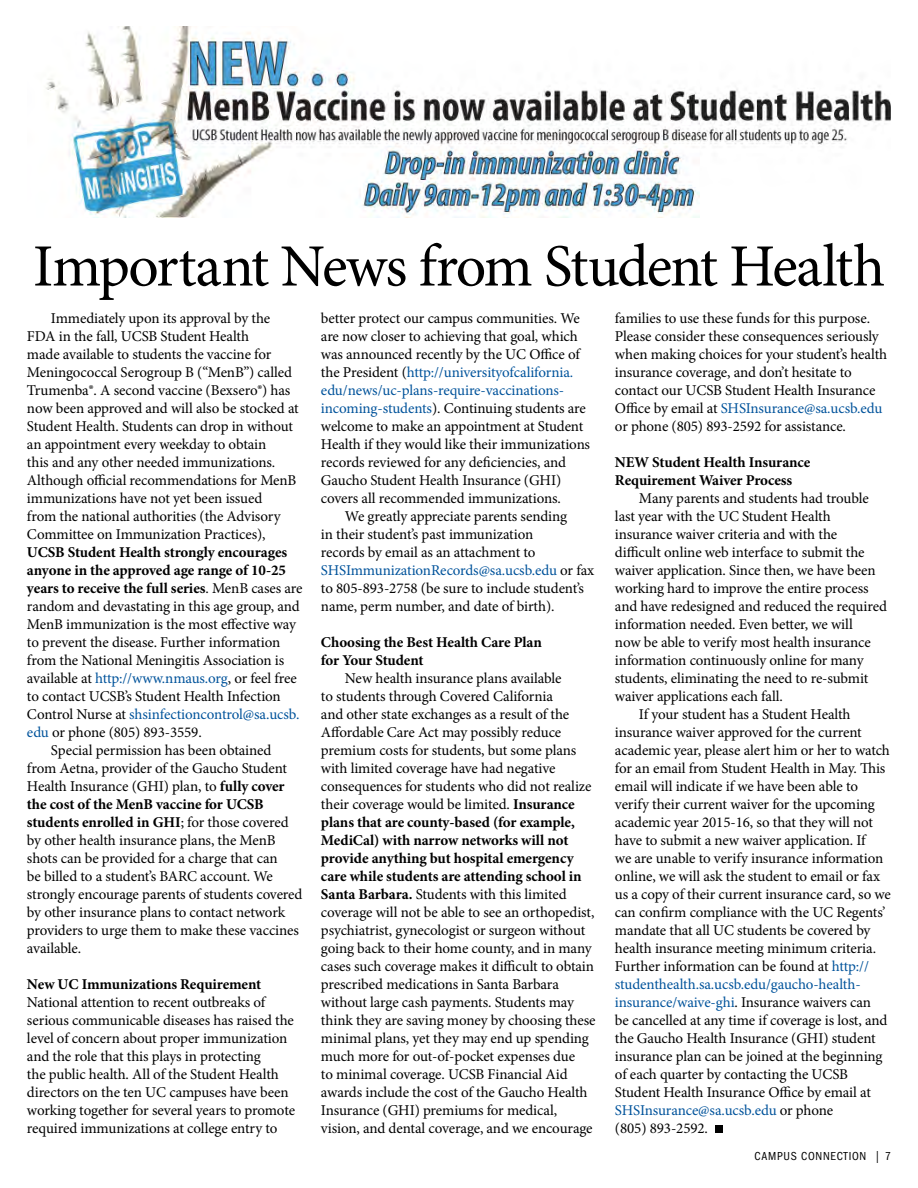
<style>
.page{position:relative;width:918px;height:1188px;background:#fff}
.page>*{position:absolute;margin:0;border:0;box-sizing:border-box;transform-origin:0 0}
.t1{font:60px "Minion Pro";letter-spacing:-.035em;color:#000}
.t2{font:15px/18px "Minion Pro";letter-spacing:-.005em;color:#000}
.t3{font:700 15px/18px "Minion Pro";letter-spacing:-.005em;color:#000}
.t4{font:15px "Minion Pro";letter-spacing:-.005em;color:#00539b}
.t5{font:condensed 12px "ITC Franklin Gothic Std";letter-spacing:.06em;color:#000}
.s1{font-weight:400}
.s2{color:#00539b}
.s3{color:#000}
.s4{font-weight:700}
</style>
<div class="page">
<div style="left:715px;top:1125px;width:8px;height:8px;background:#000"></div>
<img style="left:46px;top:27px;width:845px;height:190px">
<h1 class="t1" style="left:33px;top:226px;width:854px">Important News from Student Health</h1>
<p class="t2" style="left:27px;top:310px;width:273px;text-indent:24px">Immediately upon its approval by the FDA in the fall, UCSB Student Health<br>made available to students the vaccine for Meningococcal Serogroup B (“MenB”) called Trumenba®. A second vaccine (Bexsero®) has now been approved and will also be stocked at Student Health. Students can drop in without an appointment every weekday to obtain<br>this and any other needed immunizations.<br>Although official recommendations for MenB immunizations have not yet been issued<br>from the national authorities (the Advisory Committee on Immunization Practices),</p>
<p class="t3" style="left:27px;top:543px;width:262px">UCSB Student Health strongly encourages</p>
<p class="t3" style="left:27px;top:561px;width:260px">anyone in the approved age range of 10-25</p>
<p class="t3" style="left:27px;top:579px;width:277px">years to receive the full series<span class="s1">. MenB cases are</span></p>
<p class="t2" style="left:27px;top:598px;width:274px">random and devastating in this age group, and</p>
<p class="t2" style="left:27px;top:616px;width:271px">MenB immunization is the most effective way</p>
<p class="t2" style="left:27px;top:634px;width:255px">to prevent the disease. Further information</p>
<p class="t2" style="left:27px;top:652px;width:259px">from the National Meningitis Association is</p>
<p class="t2" style="left:27px;top:670px;width:271px">available at <span class="s2">http://www.nmaus.org</span>, or feel free</p>
<p class="t2" style="left:27px;top:688px;width:255px">to contact UCSB’s Student Health Infection</p>
<p class="t4" style="left:27px;top:704px;width:274px"><span class="s3">Control Nurse at</span> shsinfectioncontrol@sa.ucsb.</p>
<p class="t2" style="left:27px;top:724px;width:176px"><span class="s2">edu</span> or phone (805) 893-3559.</p>
<p class="t2" style="left:51px;top:742px;width:222px">Special permission has been obtained</p>
<p class="t2" style="left:27px;top:760px;width:262px">from Aetna, provider of the Gaucho Student</p>
<p class="t2" style="left:27px;top:778px;width:259px">Health Insurance (GHI) plan, to <span class="s4">fully cover</span></p>
<p class="t3" style="left:27px;top:795px;width:238px">the cost of the MenB vaccine for UCSB</p>
<p class="t3" style="left:27px;top:813px;width:263px">students enrolled in GHI<span class="s1">; for those covered</span></p>
<p class="t2" style="left:27px;top:832px;width:250px">by other health insurance plans, the MenB</p>
<p class="t2" style="left:27px;top:850px;width:252px">shots can be provided for a charge that can</p>
<p class="t2" style="left:27px;top:868px;width:247px">be billed to a student’s BARC account. We</p>
<p class="t2" style="left:27px;top:886px;width:277px">strongly encourage parents of students covered</p>
<p class="t2" style="left:27px;top:904px;width:260px">by other insurance plans to contact network</p>
<p class="t2" style="left:27px;top:922px;width:274px">providers to urge them to make these vaccines</p>
<p class="t2" style="left:27px;top:940px;width:56px">available.</p>
<p class="t3" style="left:27px;top:975px;width:236px">New UC Immunizations Requirement</p>
<p class="t2" style="left:27px;top:994px;width:270px">National attention to recent outbreaks of serious communicable diseases has raised the level of concern about proper immunization and the role that this plays in protecting<br>the public health. All of the Student Health directors on the ten UC campuses have been working together for several years to promote required immunizations at college entry to</p>
<p class="t2" style="left:321px;top:310px;width:260px">better protect our campus communities. We</p>
<p class="t2" style="left:321px;top:328px;width:258px">are now closer to achieving that goal, which</p>
<p class="t2" style="left:321px;top:346px;width:260px">was announced recently by the UC Office of</p>
<p class="t4" style="left:321px;top:362px;width:254px"><span class="s3">the President (</span>http://universityofcalifornia.</p>
<p class="t4" style="left:321px;top:380px;width:245px">edu/news/uc-plans-require-vaccinations-</p>
<p class="t2" style="left:321px;top:400px;width:266px"><span class="s2">incoming-students</span>). Continuing students are</p>
<p class="t2" style="left:321px;top:418px;width:264px">welcome to make an appointment at Student</p>
<p class="t2" style="left:321px;top:436px;width:271px">Health if they would like their immunizations</p>
<p class="t2" style="left:321px;top:454px;width:247px">records reviewed for any deficiencies, and</p>
<p class="t2" style="left:321px;top:472px;width:242px">Gaucho Student Health Insurance (GHI)</p>
<p class="t2" style="left:321px;top:490px;width:241px">covers all recommended immunizations.</p>
<p class="t2" style="left:345px;top:508px;width:224px">We greatly appreciate parents sending</p>
<p class="t2" style="left:321px;top:526px;width:214px">in their student’s past immunization</p>
<p class="t2" style="left:321px;top:544px;width:216px">records by email as an attachment to</p>
<p class="t4" style="left:321px;top:560px;width:275px">SHSImmunizationRecords@sa.ucsb.edu <span class="s3">or fax</span></p>
<p class="t2" style="left:321px;top:580px;width:265px">to 805-893-2758 (be sure to include student’s</p>
<p class="t2" style="left:321px;top:598px;width:235px">name, perm number, and date of birth).</p>
<p class="t3" style="left:321px;top:633px;width:222px">Choosing the Best Health Care Plan for Your Student</p>
<p class="t2" style="left:321px;top:670px;width:276px;text-indent:24px">New health insurance plans available<br>to students through Covered California<br>and other state exchanges as a result of the Affordable Care Act may possibly reduce premium costs for students, but some plans with limited coverage have had negative consequences for students who did not realize their coverage would be limited. <span class="s4">Insurance plans that are county-based (for example, MediCal) with narrow networks will not provide anything but hospital emergency care while students are attending school in Santa Barbara.</span> Students with this limited coverage will not be able to see an orthopedist, psychiatrist, gynecologist or surgeon without going back to their home county, and in many cases such coverage makes it difficult to obtain prescribed medications in Santa Barbara without large cash payments. Students may think they are saving money by choosing these minimal plans, yet they may end up spending much more for out-of-pocket expenses due<br>to minimal coverage. UCSB Financial Aid awards include the cost of the Gaucho Health Insurance (GHI) premiums for medical, vision, and dental coverage, and we encourage</p>
<p class="t2" style="left:615px;top:310px;width:274px">families to use these funds for this purpose.<br>Please consider these consequences seriously when making choices for your student’s health insurance coverage, and don’t hesitate to contact our UCSB Student Health Insurance Office by email at <span class="s2">SHSInsurance@sa.ucsb.edu </span>or phone (805) 893-2592 for assistance.</p>
<p class="t3" style="left:615px;top:453px;width:197px">NEW Student Health Insurance<br>Requirement Waiver Process</p>
<p class="t2" style="left:639px;top:490px;width:231px">Many parents and students had trouble</p>
<p class="t2" style="left:615px;top:508px;width:217px">last year with the UC Student Health</p>
<p class="t2" style="left:615px;top:526px;width:224px">insurance waiver criteria and with the</p>
<p class="t2" style="left:615px;top:544px;width:251px">difficult online web interface to submit the</p>
<p class="t2" style="left:615px;top:562px;width:262px">waiver application. Since then, we have been</p>
<p class="t2" style="left:615px;top:580px;width:255px">working hard to improve the entire process</p>
<p class="t2" style="left:615px;top:598px;width:273px">and have redesigned and reduced the required</p>
<p class="t2" style="left:615px;top:616px;width:239px">information needed. Even better, we will</p>
<p class="t2" style="left:615px;top:634px;width:257px">now be able to verify most health insurance</p>
<p class="t2" style="left:615px;top:652px;width:250px">information continuously online for many</p>
<p class="t2" style="left:615px;top:670px;width:255px">students, eliminating the need to re-submit</p>
<p class="t2" style="left:615px;top:688px;width:169px">waiver applications each fall.</p>
<p class="t2" style="left:639px;top:706px;width:213px">If your student has a Student Health</p>
<p class="t2" style="left:615px;top:724px;width:248px">insurance waiver approved for the current</p>
<p class="t2" style="left:615px;top:742px;width:277px">academic year, please alert him or her to watch</p>
<p class="t2" style="left:615px;top:760px;width:272px">for an email from Student Health in May. This</p>
<p class="t2" style="left:615px;top:778px;width:245px">email will indicate if we have been able to</p>
<p class="t2" style="left:615px;top:796px;width:261px">verify their current waiver for the upcoming</p>
<p class="t2" style="left:615px;top:814px;width:260px">academic year 2015-16, so that they will not</p>
<p class="t2" style="left:615px;top:832px;width:252px">have to submit a new waiver application. If</p>
<p class="t2" style="left:615px;top:850px;width:270px">we are unable to verify insurance information</p>
<p class="t2" style="left:615px;top:868px;width:267px">online, we will ask the student to email or fax</p>
<p class="t2" style="left:615px;top:886px;width:277px">us a copy of their current insurance card, so we</p>
<p class="t2" style="left:615px;top:904px;width:272px">can confirm compliance with the UC Regents’</p>
<p class="t2" style="left:615px;top:922px;width:257px">mandate that all UC students be covered by</p>
<p class="t2" style="left:615px;top:940px;width:263px">health insurance meeting minimum criteria.</p>
<p class="t2" style="left:615px;top:958px;width:256px">Further information can be found at <span class="s2">http://</span></p>
<p class="t4" style="left:615px;top:974px;width:247px">studenthealth.sa.ucsb.edu/gaucho-health-</p>
<p class="t2" style="left:615px;top:994px;width:258px"><span class="s2">insurance/waive-ghi</span>. Insurance waivers can</p>
<p class="t2" style="left:615px;top:1012px;width:274px">be cancelled at any time if coverage is lost, and</p>
<p class="t2" style="left:615px;top:1030px;width:262px">the Gaucho Health Insurance (GHI) student</p>
<p class="t2" style="left:615px;top:1048px;width:269px">insurance plan can be joined at the beginning</p>
<p class="t2" style="left:615px;top:1066px;width:235px">of each quarter by contacting the UCSB</p>
<p class="t2" style="left:615px;top:1084px;width:258px">Student Health Insurance Office by email at</p>
<p class="t4" style="left:615px;top:1100px;width:220px">SHSInsurance@sa.ucsb.edu <span class="s3">or phone</span></p>
<p class="t2" style="left:615px;top:1120px;width:95px">(805) 893-2592.</p>
<p class="t5" style="left:755px;top:1149px;width:138px">CAMPUS CONNECTION | 7</p>
</div>
